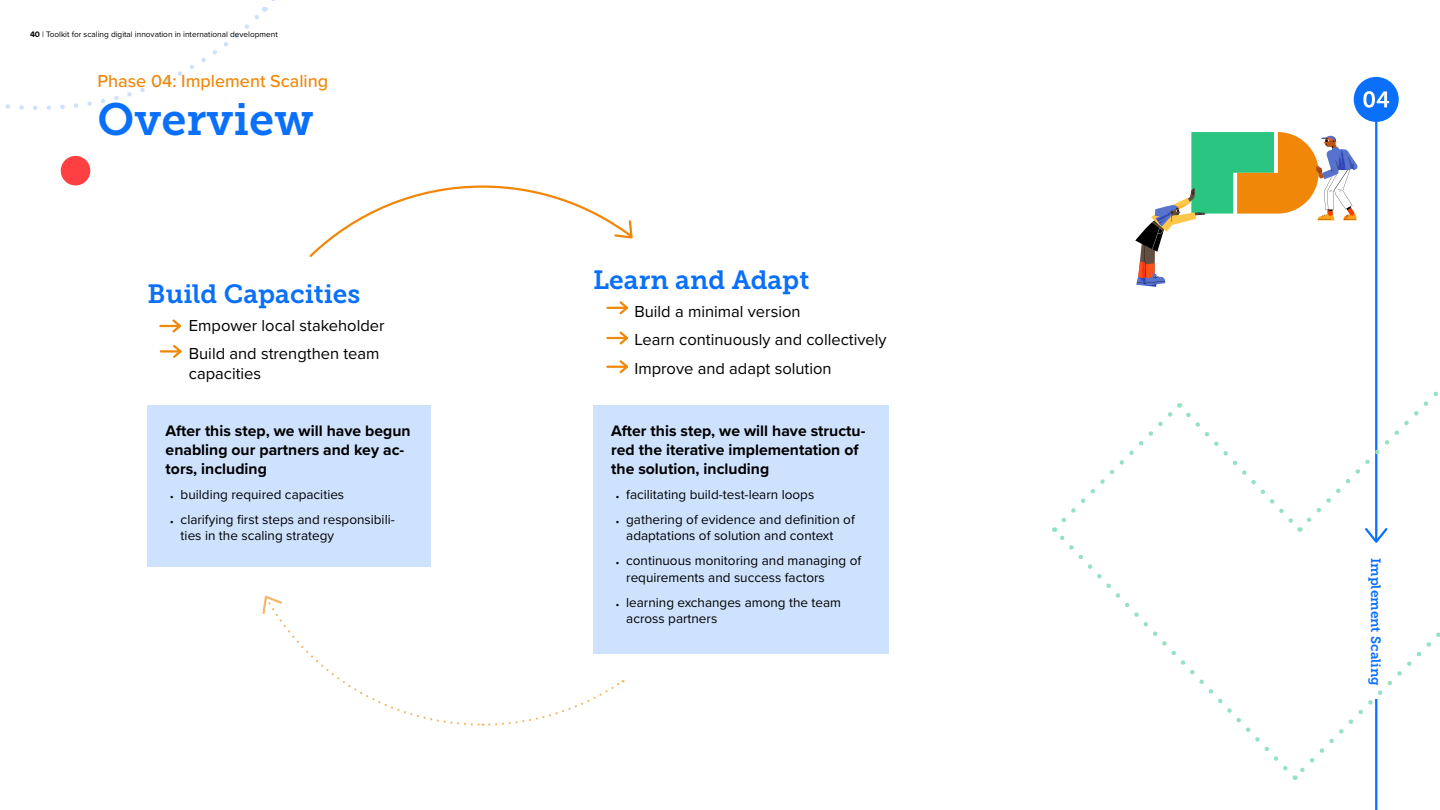
<style>
.page{position:relative;width:1440px;height:810px;background:#fff}
.page>*{position:absolute;margin:0;border:0;box-sizing:border-box;transform-origin:0 0}
.t1{font:45px "Museo Slab 700";color:#0a70fa}
.t2{font:26.25px "Museo Slab 700";color:#0a70fa}
.t3{font:500 18px "Proxima Nova";color:#f08708}
.t4{font:16.5px/28.8px "Proxima Nova";color:#000}
.t5{font:700 15.75px/18.9px "Proxima Nova";color:#000}
.t6{font:13.5px/16.2px "Proxima Nova";color:#000}
.t7{font:13.5px "Museo Slab 700";color:#0a70fa}
.t8{font:8.25px "Proxima Nova";color:#000}
.s1{font-weight:700}
.s2{font-family:"Minion Pro";font-size:9px}
</style>
<div class="page">
<svg style="left:5px;top:0;width:270px;height:110px"></svg>
<div style="left:61px;top:156px;width:29px;height:29px;background:#ff4042;border-radius:50%"></div>
<hr style="left:1375px;top:699px;width:2px;height:111px;background:#0a70fa">
<hr style="left:1375px;top:120px;width:2px;height:420px;background:#0a70fa">
<div style="left:148px;top:405px;width:283px;height:162px;background:#cee2fe"></div>
<hr style="left:160px;top:325px;width:20px;height:2px;background:#f08708">
<svg style="left:170px;top:319px;width:11px;height:14px"></svg>
<hr style="left:161px;top:350px;width:19px;height:3px;background:#f08708">
<svg style="left:171px;top:345px;width:11px;height:13px"></svg>
<div style="left:1354px;top:77px;width:45px;height:45px;background:#0a70fa;border-radius:50%"></div>
<svg style="left:1363px;top:91px;width:26px;height:17px"></svg>
<svg style="left:1293px;top:632px;width:147px;height:147px"></svg>
<svg style="left:1052px;top:528px;width:236px;height:243px"></svg>
<svg style="left:1054px;top:306px;width:384px;height:239px"></svg>
<div style="left:593px;top:405px;width:296px;height:249px;background:#cee2fe"></div>
<hr style="left:607px;top:307px;width:20px;height:2px;background:#f08708">
<svg style="left:617px;top:301px;width:12px;height:14px"></svg>
<hr style="left:607px;top:337px;width:20px;height:2px;background:#f08708">
<svg style="left:617px;top:331px;width:12px;height:14px"></svg>
<hr style="left:607px;top:366px;width:20px;height:2px;background:#f08708">
<svg style="left:617px;top:360px;width:12px;height:14px"></svg>
<svg style="left:309px;top:185px;width:324px;height:72px"></svg>
<svg style="left:262px;top:595px;width:362px;height:131px"></svg>
<svg style="left:1135px;top:132px;width:223px;height:155px"></svg>
<img style="left:1325px;top:136px;width:17px;height:28px">
<img style="left:1345px;top:154px;width:10px;height:16px">
<p class="t8" style="left:30px;top:28px;width:249px"><span class="s1">40</span> | Toolkit for scaling digital innovation in international development</p>
<h3 class="t3" style="left:98px;top:68px;width:232px">Phase 04: Implement Scaling</h3>
<h1 class="t1" style="left:98px;top:94px;width:217px">Overview</h1>
<h2 class="t2" style="left:148px;top:279px;width:214px">Build Capacities</h2>
<p class="t4" style="left:189px;top:310px;width:197px">Empower local stakeholder<br>Build and strengthen team</p>
<p class="t4" style="left:189px;top:359px;width:74px">capacities</p>
<p class="t5" style="left:166px;top:421px;width:246px">After this step, we will have begun enabling our partners and key ac&shy;tors, including</p>
<p class="t6" style="left:170px;top:486px;width:176px"><span class="s2">•</span> building required capacities</p>
<p class="t6" style="left:181px;top:511px;width:216px;text-indent:-10px"><span class="s2">•</span> clarifying first steps and responsibili&shy;ties in the scaling strategy</p>
<h2 class="t2" style="left:593px;top:265px;width:218px">Learn and Adapt</h2>
<p class="t4" style="left:634px;top:296px;width:254px">Build a minimal version<br>Learn continuously and collectively<br>Improve and adapt solution</p>
<p class="t5" style="left:611px;top:421px;width:256px">After this step, we will have structu&shy;red the iterative implementation of the solution, including</p>
<p class="t6" style="left:616px;top:486px;width:200px"><span class="s2">•</span> facilitating build-test-learn loops</p>
<p class="t6" style="left:626px;top:511px;width:230px;text-indent:-10px"><span class="s2">•</span> gathering of evidence and definition of adaptations of solution and context</p>
<p class="t6" style="left:626px;top:552px;width:236px;text-indent:-10px"><span class="s2">•</span> continuous monitoring and managing of requirements and success factors</p>
<p class="t6" style="left:626px;top:594px;width:216px;text-indent:-10px"><span class="s2">•</span> learning exchanges among the team across partners</p>
<p class="t7" style="left:1384px;top:558px;width:130px;rotate:90deg">Implement Scaling</p>
</div>
